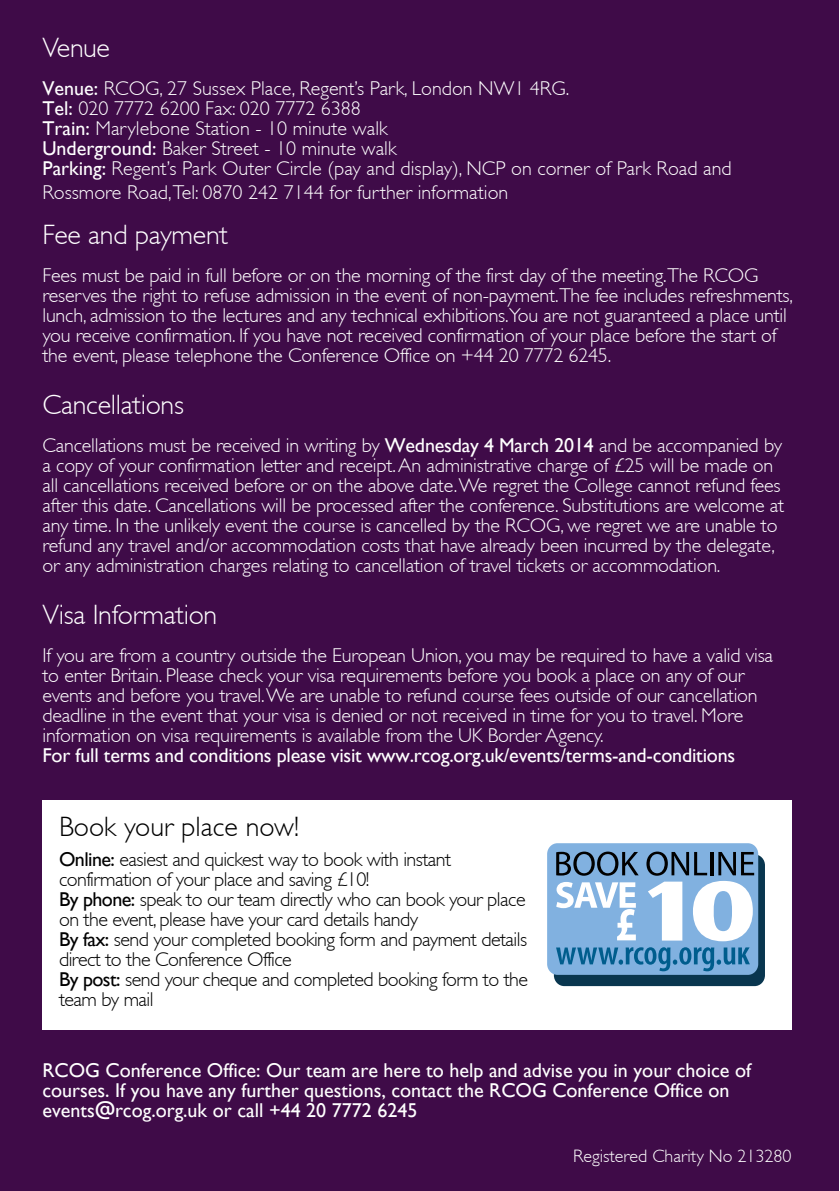
<style>
.page{position:relative;width:840px;height:1191px;background:#fff}
.page>*{position:absolute;margin:0;border:0;box-sizing:border-box;transform-origin:0 0}
.t1{font:300 28px "Gill Sans";letter-spacing:-.01em;color:#fff}
.t2{font:300 28px "Gill Sans";color:#000}
.t3{font:300 20px/20px "Gill Sans";letter-spacing:-.01em;color:#fff}
.t4{font:300 20px/20px "Gill Sans";letter-spacing:-.025em;color:#000}
.t5{font:20px/20px "Gill Sans";color:#fff}
.t6{font:300 18px "Gill Sans";color:#fff}
.s1{font-weight:400}
</style>
<div class="page">
<div style="left:0;top:1px;width:838px;height:1190px;background:#3f0b48"></div>
<div style="left:42px;top:799px;width:749px;height:230px;background:#fff"></div>
<div style="left:553px;top:854px;width:211px;height:132px;background:#09364f;border-radius:11px"></div>
<div style="left:547px;top:843px;width:210px;height:132px;background:#81b1e0;border-radius:11px"></div>
<svg style="left:556px;top:882px;width:79px;height:58px"></svg>
<svg style="left:648px;top:881px;width:34px;height:59px"></svg>
<svg style="left:693px;top:881px;width:59px;height:60px"></svg>
<svg style="left:556px;top:851px;width:82px;height:24px"></svg>
<svg style="left:646px;top:851px;width:60px;height:24px"></svg>
<hr style="left:710px;top:852px;width:3px;height:23px;background:#000">
<svg style="left:718px;top:852px;width:35px;height:23px"></svg>
<svg style="left:556px;top:947px;width:193px;height:24px"></svg>
<h1 class="t1" style="left:42px;top:37px;width:69px">Venue</h1>
<p class="t3" style="left:42px;top:80px;width:690px"><span class="s1">Venue:</span> RCOG, 27 Sussex Place, Regent’s Park, London NW1 4RG.<br><span class="s1">Tel:</span> 020 7772 6200 Fax: 020 7772 6388<br><span class="s1">Train:</span> Marylebone Station - 10 minute walk<br><span class="s1">Underground:</span> Baker Street - 10 minute walk<br><span class="s1">Parking:</span> Regent’s Park Outer Circle (pay and display), NCP on corner of Park Road and</p>
<p class="t3" style="left:42px;top:184px;width:467px">Rossmore Road,Tel: 0870 242 7144 for further information</p>
<h1 class="t1" style="left:42px;top:225px;width:187px">Fee and payment</h1>
<p class="t3" style="left:42px;top:268px;width:751px">Fees must be paid in full before or on the morning of the first day of the meeting.The RCOG reserves the right to refuse admission in the event of non-payment.The fee includes refreshments, lunch, admission to the lectures and any technical exhibitions.You are not guaranteed a place until you receive confirmation. If you have not received confirmation of your place before the start of the event, please telephone the Conference Office on +44 20 7772 6245.</p>
<h1 class="t1" style="left:42px;top:395px;width:143px">Cancellations</h1>
<p class="t3" style="left:42px;top:437px;width:742px">Cancellations must be received in writing by <span class="s1">Wednesday 4 March 2014</span> and be accompanied by a copy of your confirmation letter and receipt. An administrative charge of £25 will be made on all cancellations received before or on the above date. We regret the College cannot refund fees after this date. Cancellations will be processed after the conference. Substitutions are welcome at any time. In the unlikely event the course is cancelled by the RCOG, we regret we are unable to refund any travel and/or accommodation costs that have already been incurred by the delegate, or any administration charges relating to cancellation of travel tickets or accommodation.</p>
<h1 class="t1" style="left:42px;top:604px;width:176px">Visa Information</h1>
<p class="t3" style="left:42px;top:647px;width:731px">If you are from a country outside the European Union, you may be required to have a valid visa to enter Britain. Please check your visa requirements before you book a place on any of our events and before you travel. We are unable to refund course fees outside of our cancellation deadline in the event that your visa is denied or not received in time for you to travel. More information on visa requirements is available from the UK Border Agency.</p>
<p class="t5" style="left:42px;top:744px;width:694px">For full terms and conditions please visit www.rcog.org.uk/events/terms-and-conditions</p>
<h1 class="t2" style="left:59px;top:816px;width:241px">Book your place now!</h1>
<p class="t4" style="left:59px;top:851px;width:470px"><span class="s1">Online:</span> easiest and quickest way to book with instant confirmation of your place and saving £10!<br><span class="s1">By phone:</span> speak to our team directly who can book your place on the event, please have your card details handy<br><span class="s1">By fax:</span> send your completed booking form and payment details direct to the Conference Office<br><span class="s1">By post:</span> send your cheque and completed booking form to the team by mail</p>
<p class="t5" style="left:42px;top:1060px;width:709px">RCOG Conference Office: Our team are here to help and advise you in your choice of courses. If you have any further questions, contact the RCOG Conference Office on events@rcog.org.uk or call +44 20 7772 6245</p>
<p class="t6" style="left:572px;top:1150px;width:220px">Registered Charity No 213280</p>
</div>
